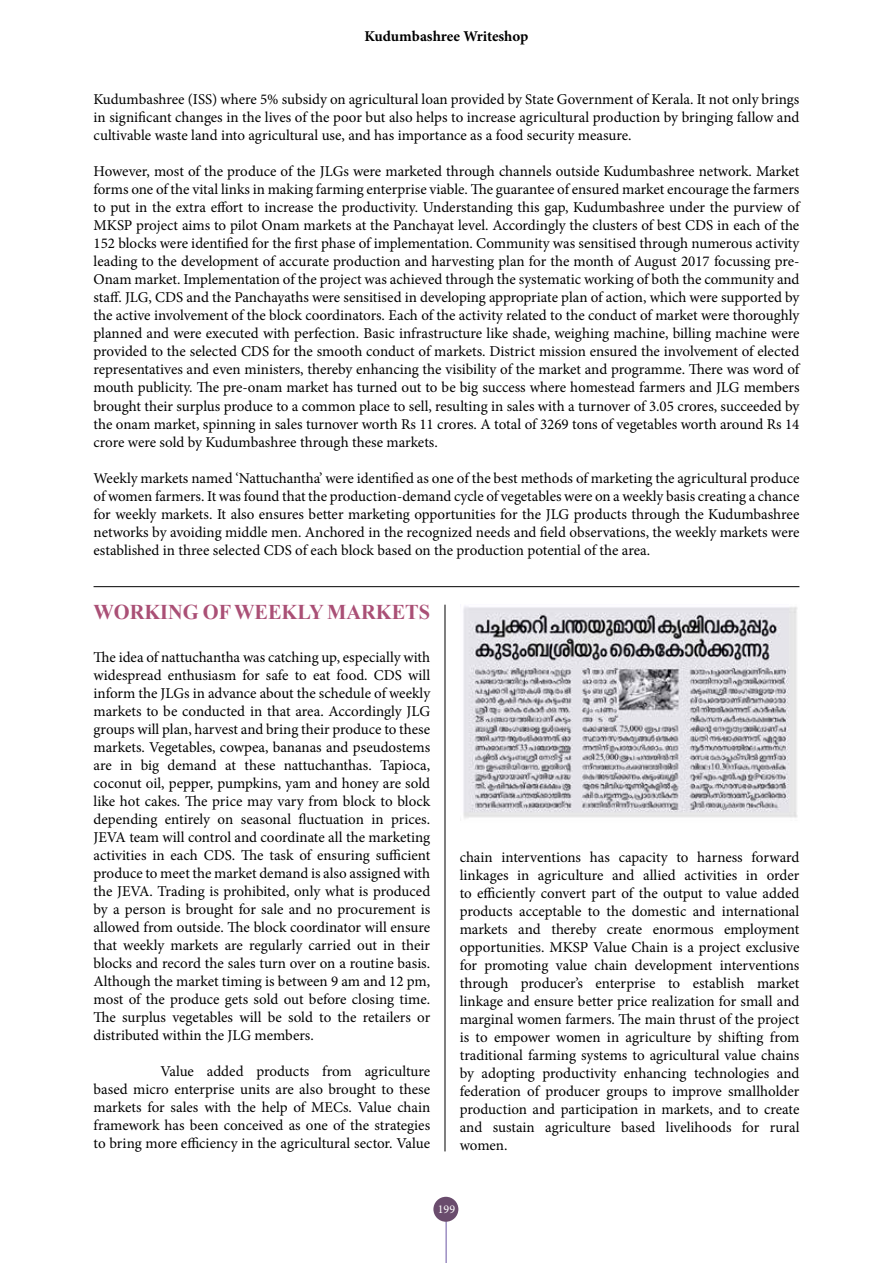
<style>
.page{position:relative;width:893px;height:1263px;background:#fff}
.page>*{position:absolute;margin:0;border:0;box-sizing:border-box;transform-origin:0 0}
.t1{font:700 21px "Times New Roman";color:#aa5076}
.t2{font:15px/18px "Minion Pro";color:#000;text-align:justify}
.t3{font:700 15px "Minion Pro";letter-spacing:-.005em;color:#000}
.t4{font:12px "Minion Pro";color:#fff}
</style>
<div class="page">
<hr style="left:446px;top:1208px;width:1px;height:55px;background:#6b55a4">
<div style="left:433px;top:1197px;width:25px;height:25px;background:#6a4c6d;border-radius:50%"></div>
<hr style="left:94px;top:586px;width:705px;height:1px;background:#000">
<img style="left:463px;top:606px;width:335px;height:212px">
<hr style="left:445px;top:605px;width:1px;height:546px;background:#000">
<p class="t3" style="left:364px;top:25px;width:165px">Kudumbashree Writeshop</p>
<p class="t2" style="left:94px;top:91px;width:707px">Kudumbashree (ISS) where 5% subsidy on agricultural loan provided by State Government of Kerala. It not only brings in significant changes in the lives of the poor but also helps to increase agricultural production by bringing fallow and cultivable waste land into agricultural use, and has importance as a food security measure.</p>
<p class="t2" style="left:94px;top:163px;width:707px">However, most of the produce of the JLGs were marketed through channels outside Kudumbashree network. Market forms one of the vital links in making farming enterprise viable. The guarantee of ensured market encourage the farmers to put in the extra effort to increase the productivity. Understanding this gap, Kudumbashree under the purview of MKSP project aims to pilot Onam markets at the Panchayat level. Accordingly the clusters of best CDS in each of the 152 blocks were identified for the first phase of implementation. Community was sensitised through numerous activity leading to the development of accurate production and harvesting plan for the month of August 2017 focussing pre-Onam market. Implementation of the project was achieved through the systematic working of both the community and staff. JLG, CDS and the Panchayaths were sensitised in developing appropriate plan of action, which were supported by the active involvement of the block coordinators. Each of the activity related to the conduct of market were thoroughly planned and were executed with perfection. Basic infrastructure like shade, weighing machine, billing machine were provided to the selected CDS for the smooth conduct of markets. District mission ensured the involvement of elected representatives and even ministers, thereby enhancing the visibility of the market and programme. There was word of mouth publicity. The pre-onam market has turned out to be big success where homestead farmers and JLG members brought their surplus produce to a common place to sell, resulting in sales with a turnover of 3.05 crores, succeeded by the onam market, spinning in sales turnover worth Rs 11 crores. A total of 3269 tons of vegetables worth around Rs 14 crore were sold by Kudumbashree through these markets.</p>
<p class="t2" style="left:94px;top:469px;width:707px">Weekly markets named ‘Nattuchantha’ were identified as one of the best methods of marketing the agricultural produce of women farmers. It was found that the production-demand cycle of vegetables were on a weekly basis creating a chance for weekly markets. It also ensures better marketing opportunities for the JLG products through the Kudumbashree networks by avoiding middle men. Anchored in the recognized needs and field observations, the weekly markets were established in three selected CDS of each block based on the production potential of the area.</p>
<h1 class="t1" style="left:94px;top:597px;width:338px">WORKING OF WEEKLY MARKETS</h1>
<p class="t2" style="left:94px;top:649px;width:338px">The idea of nattuchantha was catching up, especially with widespread enthusiasm for safe to eat food. CDS will inform the JLGs in advance about the schedule of weekly markets to be conducted in that area. Accordingly JLG groups will plan, harvest and bring their produce to these markets. Vegetables, cowpea, bananas and pseudostems are in big demand at these nattuchanthas. Tapioca, coconut oil, pepper, pumpkins, yam and honey are sold like hot cakes. The price may vary from block to block depending entirely on seasonal fluctuation in prices.<br>JEVA team will control and coordinate all the marketing activities in each CDS. The task of ensuring sufficient produce to meet the market demand is also assigned with the JEVA. Trading is prohibited, only what is produced by a person is brought for sale and no procurement is allowed from outside. The block coordinator will ensure that weekly markets are regularly carried out in their blocks and record the sales turn over on a routine basis.<br>Although the market timing is between 9 am and 12 pm, most of the produce gets sold out before closing time.<br>The surplus vegetables will be sold to the retailers or distributed within the JLG members.</p>
<p class="t2" style="left:94px;top:1063px;width:338px;text-indent:67px">Value added products from agriculture based micro enterprise units are also brought to these markets for sales with the help of MECs. Value chain framework has been conceived as one of the strategies to bring more efficiency in the agricultural sector. Value</p>
<p class="t2" style="left:460px;top:848px;width:341px">chain interventions has capacity to harness forward linkages in agriculture and allied activities in order to efficiently convert part of the output to value added products acceptable to the domestic and international markets and thereby create enormous employment opportunities. MKSP Value Chain is a project exclusive for promoting value chain development interventions through producer’s enterprise to establish market linkage and ensure better price realization for small and marginal women farmers. The main thrust of the project is to empower women in agriculture by shifting from traditional farming systems to agricultural value chains by adopting productivity enhancing technologies and federation of producer groups to improve smallholder production and participation in markets, and to create and sustain agriculture based livelihoods for rural women.</p>
<p class="t4" style="left:438px;top:1200px;width:19px">199</p>
</div>
